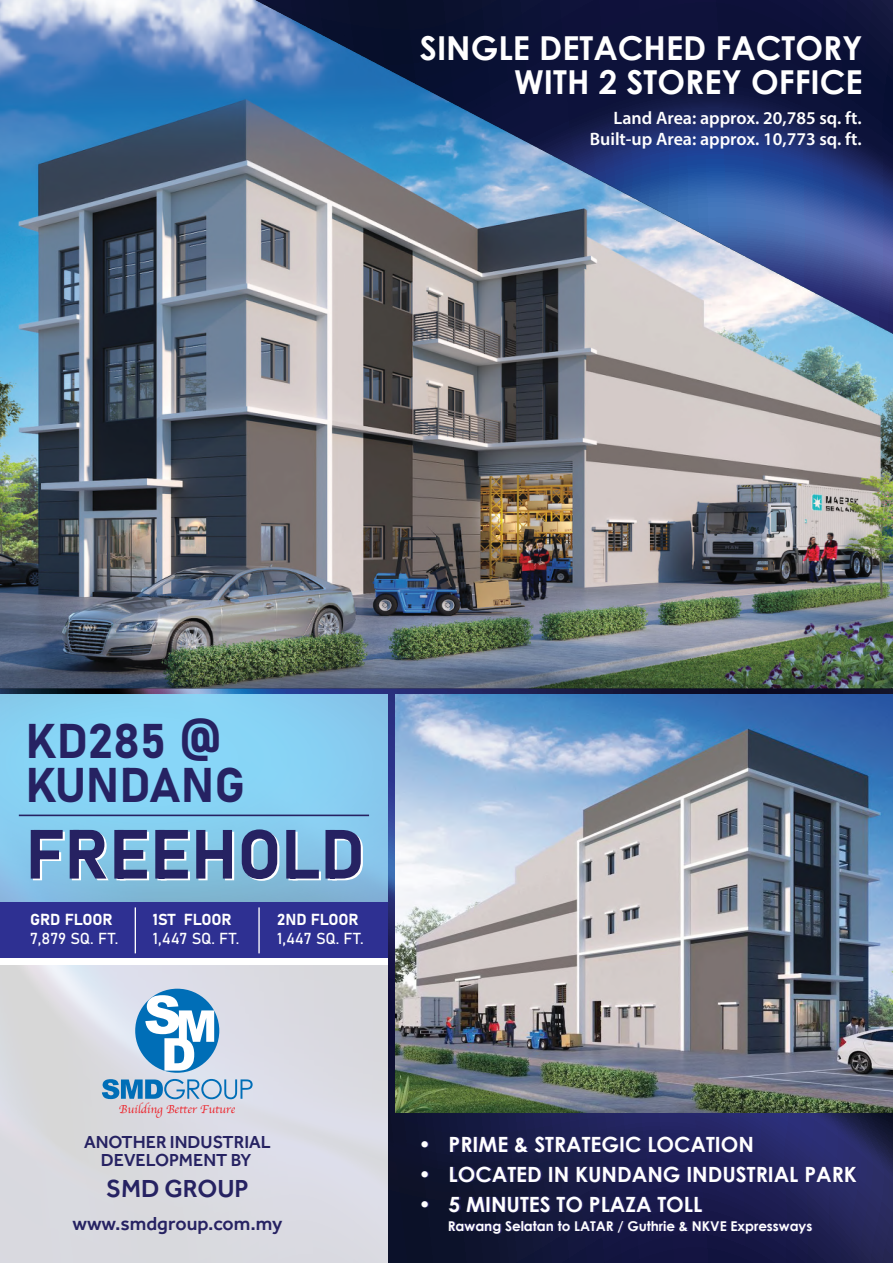
<style>
.page{position:relative;width:893px;height:1263px;background:#fff}
.page>*{position:absolute;margin:0;border:0;box-sizing:border-box;transform-origin:0 0}
.t1{font:68.4px "Bahnschrift";color:#262262}
.t2{font:48px/43.2px "Bahnschrift";color:#262262}
.t3{font:700 33px/34.5px "Century Gothic";color:#fff;text-align:right}
.t4{font:500 25.5px "Effra";color:#262262}
.t5{font:700 21px "Century Gothic";color:#fff}
.t6{font:500 19.5px "Effra";color:#262262}
.t7{font:600 18px/21.6px "Myriad Pro";color:#fff;text-align:right}
.t8{font:500 18px/18px "Effra";color:#262262;text-align:center}
.t9{font:15.75px/18.9px "Bahnschrift";color:#fff}
.t10{font:700 13.5px "Century Gothic";color:#fff}
.t11{font:11.85px "Apple Chancery";color:#ed1d24}
</style>
<div class="page">
<svg style="left:387px;top:720px;width:506px;height:543px;background:#1c1f4c"></svg>
<svg style="left:0;top:720px;width:387px;height:183px;background:#85caec"></svg>
<img style="left:396px;top:720px;width:497px;height:392px">
<div style="left:0;top:903px;width:387px;height:55px;background:#2e3092"></div>
<hr style="left:135px;top:907px;width:1px;height:46px;background:#fff">
<hr style="left:258px;top:907px;width:2px;height:46px;background:#fff">
<hr style="left:19px;top:814px;width:350px;height:2px;background:#262262">
<img style="left:0;top:0;width:893px;height:720px">
<div style="left:0;top:966px;width:387px;height:297px;background:#dadae0"></div>
<div style="left:135px;top:989px;width:84px;height:84px;background:#006eb7;border-radius:50%"></div>
<svg style="left:145px;top:995px;width:69px;height:75px"></svg>
<svg style="left:102px;top:1079px;width:151px;height:20px"></svg>
<h3 class="t3" style="left:420px;top:29px;width:444px">SINGLE DETACHED FACTORY<br>WITH 2 STOREY OFFICE</h3>
<p class="t7" style="left:590px;top:107px;width:273px">Land Area: approx. 20,785 sq. ft.<br>Built-up Area: approx. 10,773 sq. ft.</p>
<h2 class="t2" style="left:25px;top:717px;width:222px">KD285 @<br>KUNDANG</h2>
<h1 class="t1" style="left:25px;top:802px;width:341px">FREEHOLD</h1>
<p class="t9" style="left:30px;top:909px;width:90px">GRD FLOOR<br>7,879 SQ. FT.</p>
<p class="t9" style="left:153px;top:909px;width:88px">1ST FLOOR<br>1,447 SQ. FT.</p>
<p class="t9" style="left:277px;top:909px;width:88px">2ND FLOOR<br>1,447 SQ. FT.</p>
<p class="t11" style="left:119px;top:1099px;width:118px">Building Better Future</p>
<p class="t8" style="left:84px;top:1133px;width:188px">ANOTHER INDUSTRIAL<br>DEVELOPMENT BY</p>
<p class="t4" style="left:106px;top:1173px;width:144px">SMD GROUP</p>
<p class="t6" style="left:72px;top:1211px;width:212px">www.smdgroup.com.my</p>
<p class="t5" style="left:418px;top:1128px;width:337px">• PRIME &amp; STRATEGIC LOCATION</p>
<p class="t5" style="left:418px;top:1158px;width:440px">• LOCATED IN KUNDANG INDUSTRIAL PARK</p>
<p class="t5" style="left:418px;top:1188px;width:285px">• 5 MINUTES TO PLAZA TOLL</p>
<p class="t10" style="left:448px;top:1216px;width:366px">Rawang Selatan to LATAR / Guthrie &amp; NKVE Expressways</p>
</div>
